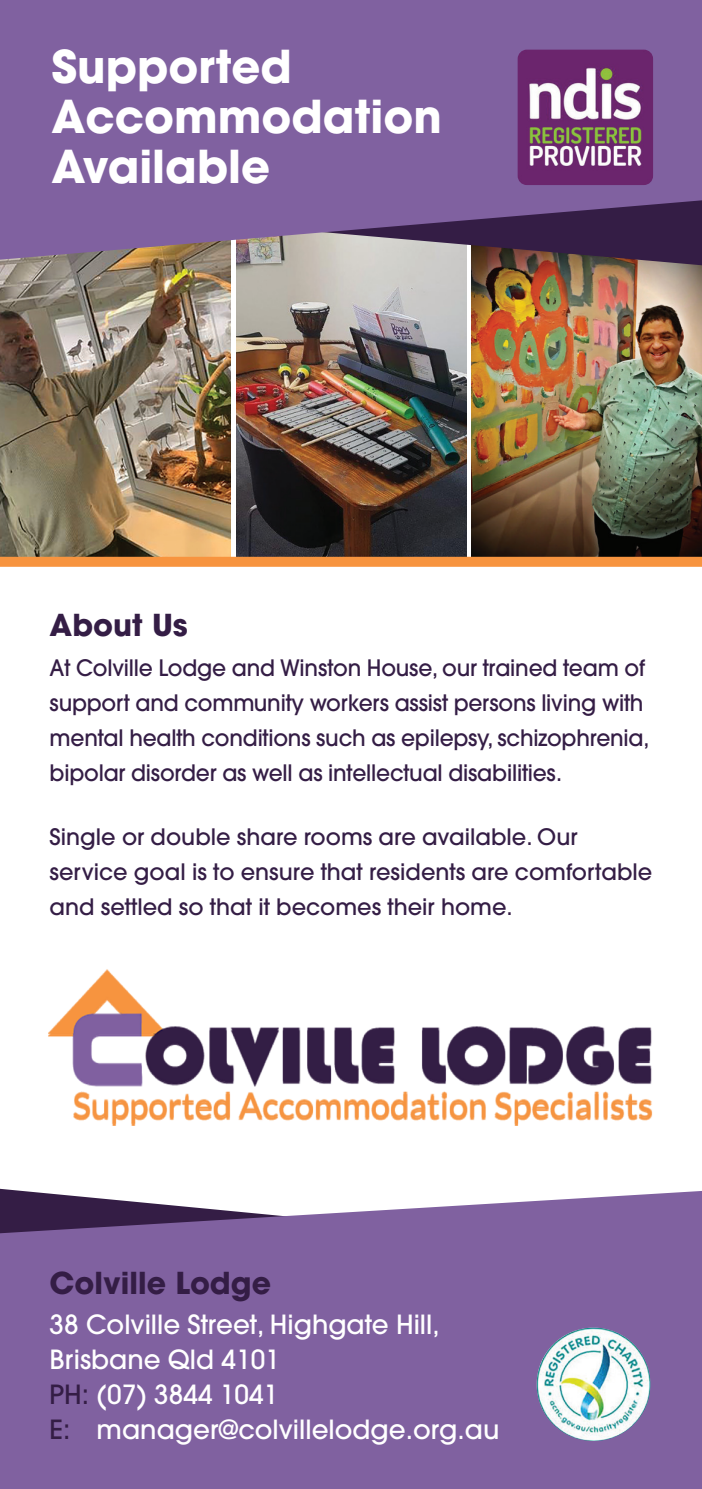
<style>
.page{position:relative;width:702px;height:1489px;background:#fff}
.page>*{position:absolute;margin:0;border:0;box-sizing:border-box;transform-origin:0 0}
.t1{font:700 45px/50px "Avant Garde";color:#fff}
.t2{font:700 30px "Avant Garde";color:#341d45}
.t3{font:500 26.25px/35px "Avant Garde";color:#fff}
.t4{font:500 22.5px/35px "Avant Garde";letter-spacing:-.01em;color:#341d45}
.s1{color:#341d45}
</style>
<div class="page">
<svg style="left:0;top:1190px;width:702px;height:298px;fill:#8061a0"></svg>
<img style="left:471px;top:265px;width:231px;height:291px">
<img style="left:236px;top:260px;width:230px;height:296px">
<svg style="left:242px;top:260px;width:460px;height:5px"></svg>
<img style="left:0;top:260px;width:230px;height:296px">
<svg style="left:0;top:0;width:702px;height:260px;fill:#8061a0"></svg>
<div style="left:0;top:556px;width:702px;height:10px;background:#f7943f"></div>
<img style="left:536px;top:1327px;width:114px;height:113px;border-radius:57px">
<img style="left:517px;top:50px;width:136px;height:135px">
<img style="left:48px;top:969px;width:605px;height:157px">
<h1 class="t1" style="left:51px;top:41px;width:392px">Supported<br>Accommodation<br>Available</h1>
<h2 class="t2" style="left:50px;top:605px;width:140px">About Us</h2>
<p class="t4" style="left:50px;top:650px;width:601px">At Colville Lodge and Winston House, our trained team of support and community workers assist persons living with mental health conditions such as epilepsy, schizophrenia, bipolar disorder as well as intellectual disabilities.</p>
<p class="t4" style="left:50px;top:818px;width:604px">Single or double share rooms are available. Our service goal is to ensure that residents are comfortable and settled so that it becomes their home.</p>
<h2 class="t2" style="left:50px;top:1263px;width:223px">Colville Lodge</h2>
<p class="t3" style="left:50px;top:1307px;width:451px">38 Colville Street, Highgate Hill,<br>Brisbane Qld 4101<br><span class="s1">PH:</span> (07) 3844 1041<br><span class="s1">E:</span> manager@colvillelodge.org.au</p>
</div>
